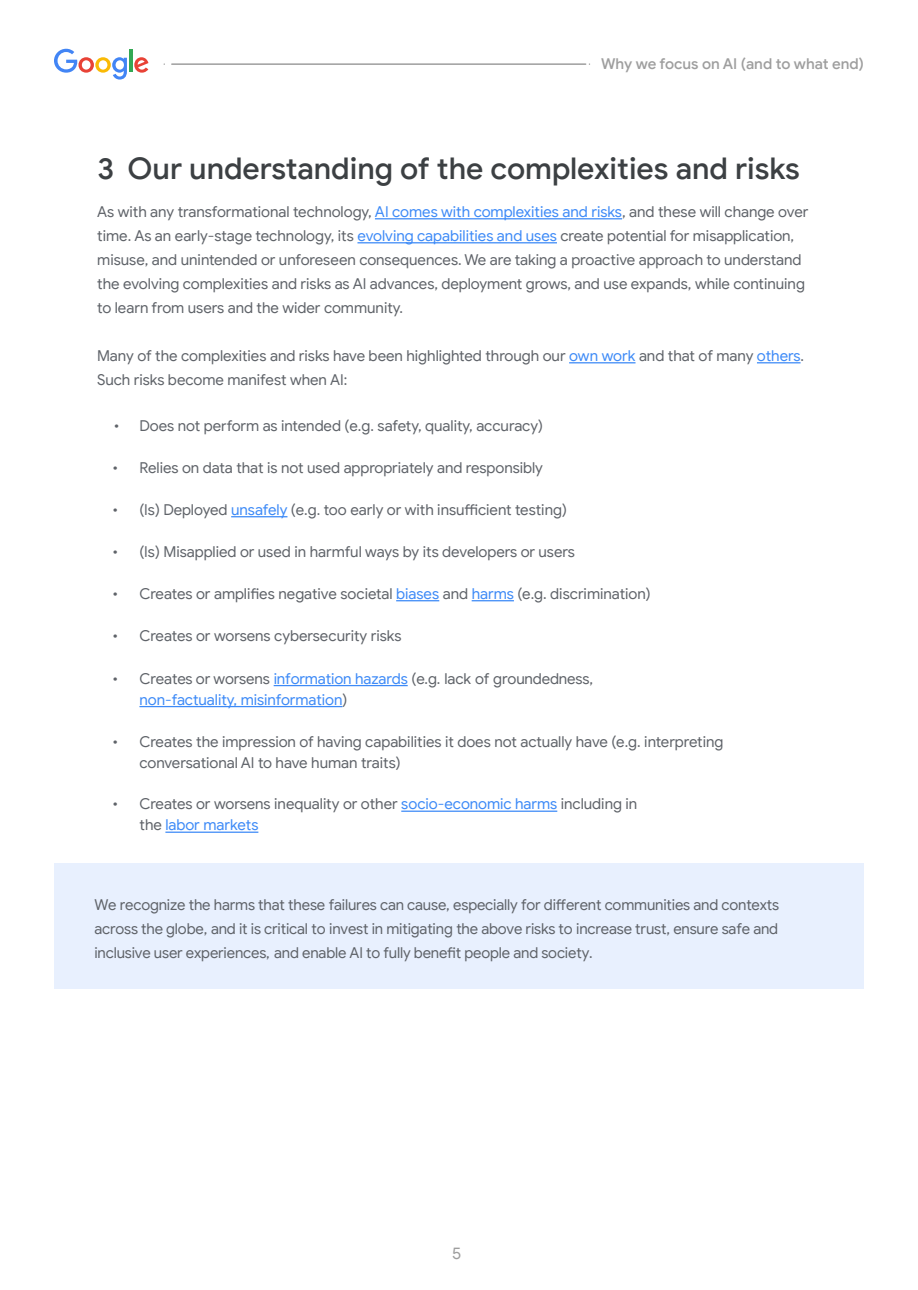
<style>
.page{position:relative;width:918px;height:1290px;background:#fff}
.page>*{position:absolute;margin:0;border:0;box-sizing:border-box;transform-origin:0 0}
.t1{font:500 30px "Google Sans";color:#3c4043}
.t2{font:16.5px "Google Sans Display";color:#9e9e9e}
.t3{font:15px/24px "Google Sans";color:#5f6369}
.t4{font:15px/21px "Google Sans";letter-spacing:-.01em;color:#3d8af7}
.t5{font:500 15px "Google Sans";color:#9e9e9e}
.s1{color:#3d8af7}
.s2{color:#5f6369}
</style>
<div class="page">
<hr style="left:375px;top:218px;width:247px;height:1px;background:#3d8af7">
<hr style="left:357px;top:242px;width:200px;height:1px;background:#3d8af7">
<hr style="left:569px;top:362px;width:67px;height:1px;background:#3d8af7">
<hr style="left:757px;top:362px;width:44px;height:1px;background:#3d8af7">
<hr style="left:231px;top:516px;width:56px;height:1px;background:#3d8af7">
<hr style="left:396px;top:600px;width:43px;height:1px;background:#3d8af7">
<hr style="left:472px;top:600px;width:42px;height:1px;background:#3d8af7">
<hr style="left:274px;top:685px;width:134px;height:1px;background:#3d8af7">
<hr style="left:139px;top:706px;width:203px;height:1px;background:#3d8af7">
<hr style="left:401px;top:811px;width:156px;height:1px;background:#3d8af7">
<hr style="left:165px;top:832px;width:93px;height:1px;background:#3d8af7">
<div style="left:54px;top:863px;width:810px;height:126px;background:#e8f0fe"></div>
<svg style="left:54px;top:49px;width:73px;height:31px"></svg>
<hr style="left:129px;top:50px;width:4px;height:22px;background:#33a854">
<svg style="left:134px;top:57px;width:14px;height:16px"></svg>
<hr style="left:172px;top:63px;width:414px;height:2px;background:#9e9e9e">
<p class="t5" style="left:601px;top:55px;width:264px">Why we focus on AI (and to what end)</p>
<h1 class="t1" style="left:98px;top:150px;width:704px">3 Our understanding of the complexities and risks</h1>
<p class="t3" style="left:97px;top:200px;width:713px">As with any transformational technology, <span class="s1">AI comes with complexities and risks</span>, and these will change over time. As an early-stage technology, its <span class="s1">evolving capabilities and uses</span> create potential for misapplication, misuse, and unintended or unforeseen consequences. We are taking a proactive approach to understand the evolving complexities and risks as AI advances, deployment grows, and use expands, while continuing to learn from users and the wider community.</p>
<p class="t3" style="left:97px;top:344px;width:708px">Many of the complexities and risks have been highlighted through our <span class="s1">own work</span> and that of many <span class="s1">others</span>.<br>Such risks become manifest when AI:</p>
<p class="t3" style="left:114px;top:413px;width:431px">• Does not perform as intended (e.g. safety, quality, accuracy)</p>
<p class="t3" style="left:112px;top:455px;width:432px">• Relies on data that is not used appropriately and responsibly</p>
<p class="t3" style="left:112px;top:498px;width:456px">• (Is) Deployed <span class="s1">unsafely</span> (e.g. too early or with insufficient testing)</p>
<p class="t3" style="left:112px;top:540px;width:464px">• (Is) Misapplied or used in harmful ways by its developers or users</p>
<p class="t3" style="left:112px;top:582px;width:540px">• Creates or amplifies negative societal <span class="s1">biases</span> and <span class="s1">harms</span> (e.g. discrimination)</p>
<p class="t3" style="left:112px;top:624px;width:290px">• Creates or worsens cybersecurity risks</p>
<p class="t4" style="left:139px;top:668px;width:455px;text-indent:-27px"><span class="s2">• Creates or worsens</span> information hazards <span class="s2">(e.g. lack of groundedness, </span>non-factuality, misinformation<span class="s2">)</span></p>
<p class="t3" style="left:139px;top:731px;width:586px;line-height:21px;text-indent:-27px">• Creates the impression of having capabilities it does not actually have (e.g. interpreting conversational AI to have human traits)</p>
<p class="t3" style="left:139px;top:794px;width:499px;line-height:21px;text-indent:-27px">• Creates or worsens inequality or other <span class="s1">socio-economic harms</span> including in the <span class="s1">labor markets</span></p>
<p class="t3" style="left:94px;top:892px;width:686px;text-align:justify">We recognize the harms that these failures can cause, especially for different communities and contexts across the globe, and it is critical to invest in mitigating the above risks to increase trust, ensure safe and inclusive user experiences, and enable AI to fully benefit people and society.</p>
<p class="t2" style="left:452px;top:1243px;width:11px">5</p>
</div>
